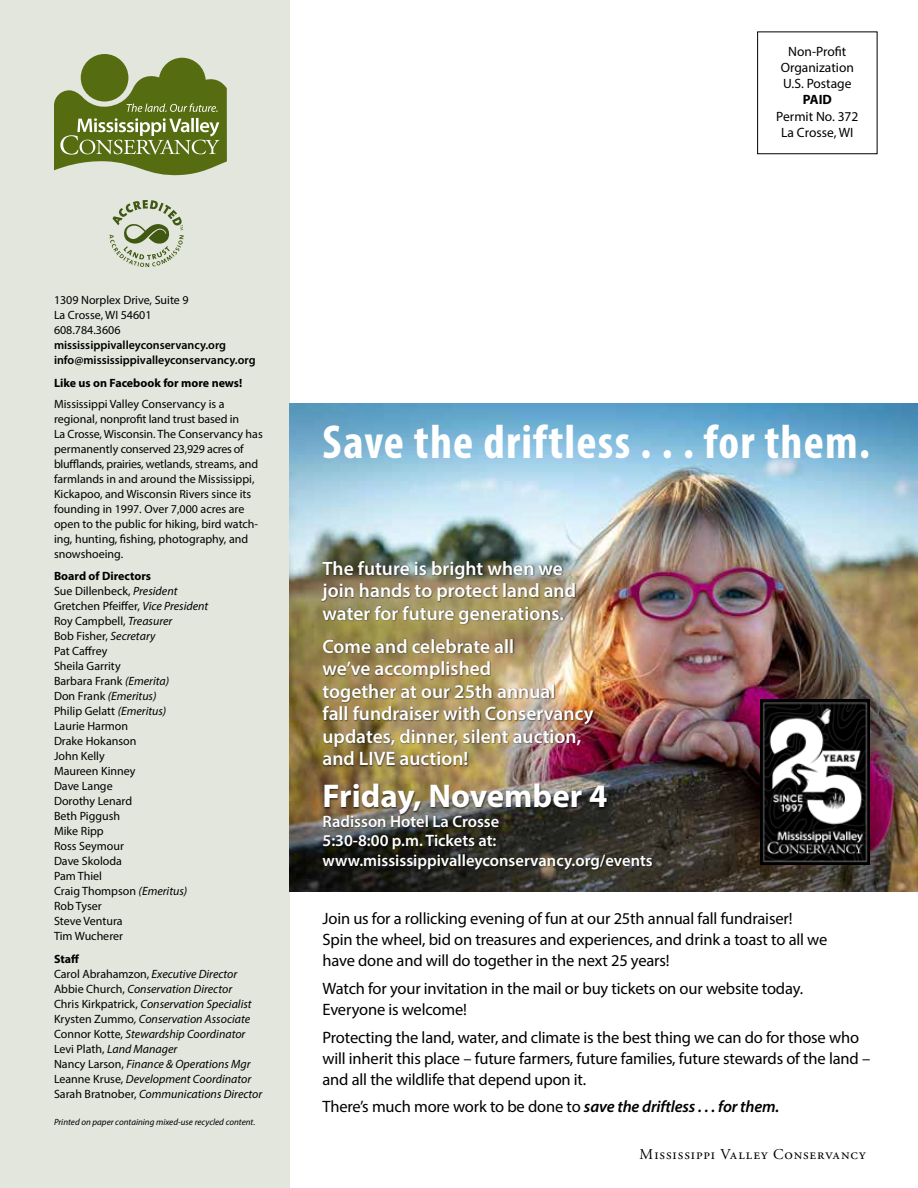
<style>
.page{position:relative;width:918px;height:1188px;background:#fff}
.page>*{position:absolute;margin:0;border:0;box-sizing:border-box;transform-origin:0 0}
.t1{font:700 condensed 48px "Myriad Pro";letter-spacing:.025em;color:#fff}
.t2{font:700 33px "Myriad Pro";color:#fff}
.t3{font:600 19.5px/22.5px "Myriad Pro";color:#fff}
.t4{font:16.5px/21px "Myriad Pro";letter-spacing:-.01em;color:#000}
.t5{font:600 16.5px/19.6px "Myriad Pro";color:#fff}
.t6{font:15px "Adobe Garamond Pro";letter-spacing:.06em;color:#000}
.t7{font:13.5px/16.2px "Myriad Pro";color:#000;text-align:center}
.t8{font:700 13.5px "Myriad Pro";color:#000}
.t9{font:12px/15px "Myriad Pro";color:#000}
.t10{font:italic 12px/15px "Myriad Pro";color:#000}
.t11{font:600 12px/15px "Myriad Pro";color:#000}
.t12{font:700 12px "Myriad Pro";color:#000}
.t13{font:italic 9px "Myriad Pro";color:#000}
.s1{font-weight:700}
.s2{font-style:italic}
.s3{font-weight:700;font-style:normal}
.s4{font-style:normal}
.s5{font-weight:600;font-style:italic}
</style>
<div class="page">
<div style="left:0;top:0;width:290px;height:1188px;background:#e2e6dc"></div>
<div style="left:81px;top:54px;width:47px;height:48px;background:#566c11;border-radius:50%"></div>
<svg style="left:54px;top:58px;width:173px;height:117px"></svg>
<svg style="left:109px;top:200px;width:75px;height:67px"></svg>
<img style="left:290px;top:404px;width:628px;height:487px">
<div style="left:321px;top:561px;width:333px;height:311px;background:#000;opacity:.6"></div>
<img style="left:760px;top:699px;width:109px;height:165px">
<p class="t7" style="left:781px;top:43px;width:75px">Non-Profit<br>Organization<br>U.S. Postage</p>
<p class="t8" style="left:803px;top:91px;width:31px">PAID</p>
<p class="t7" style="left:776px;top:108px;width:84px">Permit No. 372<br>La Crosse, WI</p>
<p class="t9" style="left:54px;top:292px;width:136px">1309 Norplex Drive, Suite 9<br>La Crosse, WI 54601<br>608.784.3606</p>
<p class="t11" style="left:54px;top:337px;width:203px">mississippivalleyconservancy.org info@mississippivalleyconservancy.org</p>
<p class="t12" style="left:54px;top:375px;width:190px">Like us on Facebook for more news!</p>
<p class="t9" style="left:54px;top:396px;width:210px">Mississippi Valley Conservancy is a regional, nonprofit land trust based in<br>La Crosse, Wisconsin. The Conservancy has permanently conserved 23,929 acres of blufflands, prairies, wetlands, streams, and farmlands in and around the Mississippi, Kickapoo, and Wisconsin Rivers since its founding in 1997. Over 7,000 acres are open to the public for hiking, bird watch&shy;ing, hunting, fishing, photography, and snowshoeing.</p>
<p class="t9" style="left:54px;top:568px;width:156px"><span class="s1">Board of Directors<br></span>Sue Dillenbeck, <span class="s2">President<br></span>Gretchen Pfeiffer, <span class="s2">Vice President<br></span>Roy Campbell, <span class="s2">Treasurer<br></span>Bob Fisher, <span class="s2">Secretary<br></span>Pat Caffrey<br>Sheila Garrity<br>Barbara Frank <span class="s2">(Emerita)<br></span>Don Frank <span class="s2">(Emeritus)<br></span>Philip Gelatt <span class="s2">(Emeritus)<br></span>Laurie Harmon<br>Drake Hokanson<br>John Kelly<br>Maureen Kinney<br>Dave Lange<br>Dorothy Lenard<br>Beth Piggush<br>Mike Ripp<br>Ross Seymour<br>Dave Skoloda<br>Pam Thiel<br>Craig Thompson <span class="s2">(Emeritus)<br></span>Rob Tyser<br>Steve Ventura<br>Tim Wucherer</p>
<p class="t10" style="left:54px;top:951px;width:210px"><span class="s3">Staff<br></span><span class="s4">Carol Abrahamzon,</span> Executive Director <span class="s4">Abbie Church,</span> Conservation Director<br><span class="s4">Chris Kirkpatrick,</span> Conservation Specialist <span class="s4">Krysten Zummo</span>, Conservation Associate <span class="s4">Connor Kotte,</span> Stewardship Coordinator <span class="s4">Levi Plath,</span> Land Manager<br><span class="s4">Nancy Larson,</span> Finance &amp; Operations Mgr <span class="s4">Leanne Kruse,</span> Development Coordinator <span class="s4">Sarah Bratnober,</span> Communications Director</p>
<p class="t13" style="left:54px;top:1116px;width:203px">Printed on paper containing mixed-use recycled content.</p>
<h1 class="t1" style="left:322px;top:412px;width:549px">Save the driftless . . . for them.</h1>
<h3 class="t3" style="left:322px;top:557px;width:255px">The future is bright when we join hands to protect land and water for future generations.</h3>
<h3 class="t3" style="left:322px;top:635px;width:272px">Come and celebrate all<br>we’ve accomplished<br>together at our 25th annual<br>fall fundraiser with Conservancy updates, dinner, silent auction, and LIVE auction!</h3>
<h2 class="t2" style="left:322px;top:775px;width:286px">Friday, November 4</h2>
<h3 class="t5" style="left:322px;top:811px;width:332px">Radisson Hotel La Crosse<br>5:30-8:00 p.m. Tickets at: www.mississippivalleyconservancy.org/events</h3>
<h3 class="t4" style="left:322px;top:908px;width:506px">Join us for a rollicking evening of fun at our 25th annual fall fundraiser!<br>Spin the wheel, bid on treasures and experiences, and drink a toast to all we have done and will do together in the next 25 years!</h3>
<h3 class="t4" style="left:322px;top:978px;width:482px">Watch for your invitation in the mail or buy tickets on our website today.<br>Everyone is welcome!</h3>
<h3 class="t4" style="left:322px;top:1026px;width:549px">Protecting the land, water, and climate is the best thing we can do for those who will inherit this place – future farmers, future families, future stewards of the land – and all the wildlife that depend upon it.</h3>
<h3 class="t4" style="left:322px;top:1096px;width:459px">There’s much more work to be done to <span class="s5">save the driftless . . . for them.</span></h3>
<p class="t6" style="left:640px;top:1145px;width:228px">Mississippi Valley Conservancy</p>
</div>
